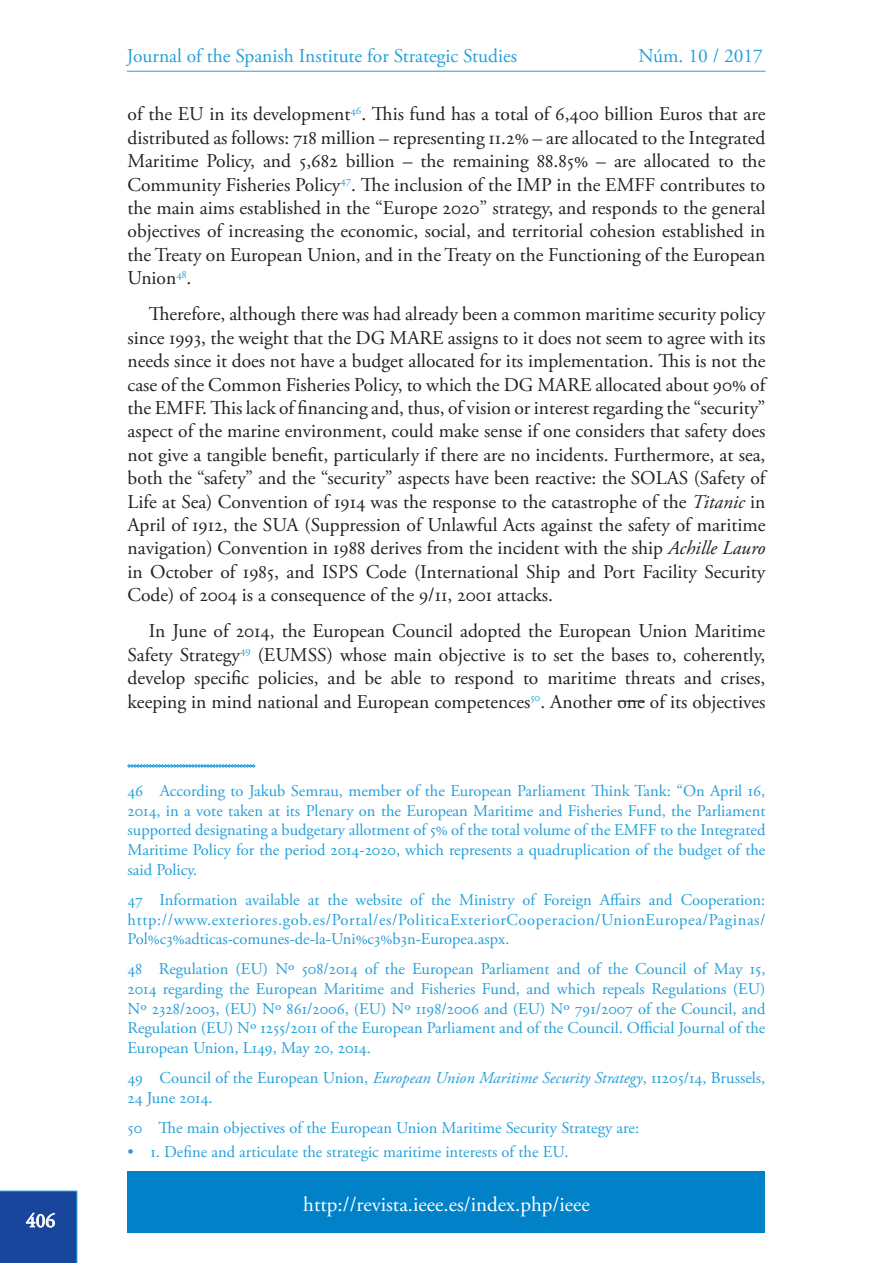
<style>
.page{position:relative;width:893px;height:1263px;background:#fff}
.page>*{position:absolute;margin:0;border:0;box-sizing:border-box;transform-origin:0 0}
.t1{font:21px "Adobe Garamond Pro";color:#fff}
.IEEE_parrafoNormal{font:19.5px/23.4px "Adobe Garamond Pro";color:#231f20;text-align:justify}
.t2{font:19.5px "Adobe Garamond Pro";color:#249fd9}
.t3{font:19.5px "Adobe Garamond Pro";color:#fff}
.t4{font:16.5px/19.8px "Adobe Garamond Pro";color:#249fd9;text-align:justify}
.s1{font-style:italic}
</style>
<div class="page">
<svg style="left:0;top:1191px;width:77px;height:72px;background:#1f4da1"></svg>
<div style="left:128px;top:1171px;width:637px;height:62px;background:#0081c8"></div>
<hr style="left:127px;top:71px;width:638px;height:1px;background:#249fd9">
<svg style="left:617px;top:701px;width:28px;height:1px"></svg>
<svg style="left:127px;top:764px;width:128px;height:4px"></svg>
<p class="t3" style="left:26px;top:1209px;width:31px">406</p>
<p class="t2" style="left:127px;top:44px;width:392px">Journal of the Spanish Institute for Strategic Studies</p>
<p class="t2" style="left:639px;top:44px;width:126px">Núm. 10 / 2017</p>
<p class="IEEE_parrafoNormal" style="left:128px;top:103px;width:639px">of the EU in its development<sup>46</sup>. This fund has a total of 6,400 billion Euros that are distributed as follows: 718 million – representing 11.2% – are allocated to the Integrated Maritime Policy, and 5,682 billion – the remaining 88.85% – are allocated to the Community Fisheries Policy<sup>47</sup>. The inclusion of the IMP in the EMFF contributes to the main aims established in the “Europe 2020” strategy, and responds to the general objectives of increasing the economic, social, and territorial cohesion established in the Treaty on European Union, and in the Treaty on the Functioning of the European Union<sup>48</sup>.</p>
<p class="IEEE_parrafoNormal" style="left:128px;top:303px;width:639px;text-indent:21px">Therefore, although there was had already been a common maritime security policy since 1993, the weight that the DG MARE assigns to it does not seem to agree with its needs since it does not have a budget allocated for its implementation. This is not the case of the Common Fisheries Policy, to which the DG MARE allocated about 90% of the EMFF. This lack of financing and, thus, of vision or interest regarding the “security” aspect of the marine environment, could make sense if one considers that safety does not give a tangible benefit, particularly if there are no incidents. Furthermore, at sea, both the “safety” and the “security” aspects have been reactive: the SOLAS (Safety of Life at Sea) Convention of 1914 was the response to the catastrophe of the <span class="s1">Titanic</span> in April of 1912, the SUA (Suppression of Unlawful Acts against the safety of maritime navigation) Convention in 1988 derives from the incident with the ship <span class="s1">Achille Lauro </span>in October of 1985, and ISPS Code (International Ship and Port Facility Security Code) of 2004 is a consequence of the 9/11, 2001 attacks.</p>
<p class="IEEE_parrafoNormal" style="left:128px;top:620px;width:639px;text-indent:21px">In June of 2014, the European Council adopted the European Union Maritime Safety Strategy<sup>49</sup> (EUMSS) whose main objective is to set the bases to, coherently, develop specific policies, and be able to respond to maritime threats and crises, keeping in mind national and European competences<sup>50</sup>. Another one of its objectives</p>
<p class="t4" style="left:128px;top:781px;width:639px">46 According to Jakub Semrau, member of the European Parliament Think Tank: “On April 16, 2014, in a vote taken at its Plenary on the European Maritime and Fisheries Fund, the Parliament supported designating a budgetary allotment of 5% of the total volume of the EMFF to the Integrated Maritime Policy for the period 2014-2020, which represents a quadruplication of the budget of the said Policy.</p>
<p class="t4" style="left:128px;top:890px;width:640px">47 Information available at the website of the Ministry of Foreign Affairs and Cooperation: http://www.exteriores.gob.es/Portal/es/PoliticaExteriorCooperacion/UnionEuropea/Paginas/ Pol%c3%adticas-comunes-de-la-Uni%c3%b3n-Europea.aspx.</p>
<p class="t4" style="left:128px;top:959px;width:639px">48 Regulation (EU) Nº 508/2014 of the European Parliament and of the Council of May 15, 2014 regarding the European Maritime and Fisheries Fund, and which repeals Regulations (EU)<br>Nº 2328/2003, (EU) Nº 861/2006, (EU) Nº 1198/2006 and (EU) Nº 791/2007 of the Council, and Regulation (EU) Nº 1255/2011 of the European Parliament and of the Council. Official Journal of the European Union, L149, May 20, 2014.</p>
<p class="t4" style="left:128px;top:1068px;width:639px">49 Council of the European Union, <span class="s1">European Union Maritime Security Strategy</span>, 11205/14, Brussels,<br>24 June 2014.</p>
<p class="t4" style="left:128px;top:1118px;width:513px">50 The main objectives of the European Union Maritime Security Strategy are:</p>
<p class="t4" style="left:128px;top:1142px;width:443px">• 1. Define and articulate the strategic maritime interests of the EU.</p>
<p class="t1" style="left:303px;top:1191px;width:288px">http://revista.ieee.es/index.php/ieee</p>
</div>
